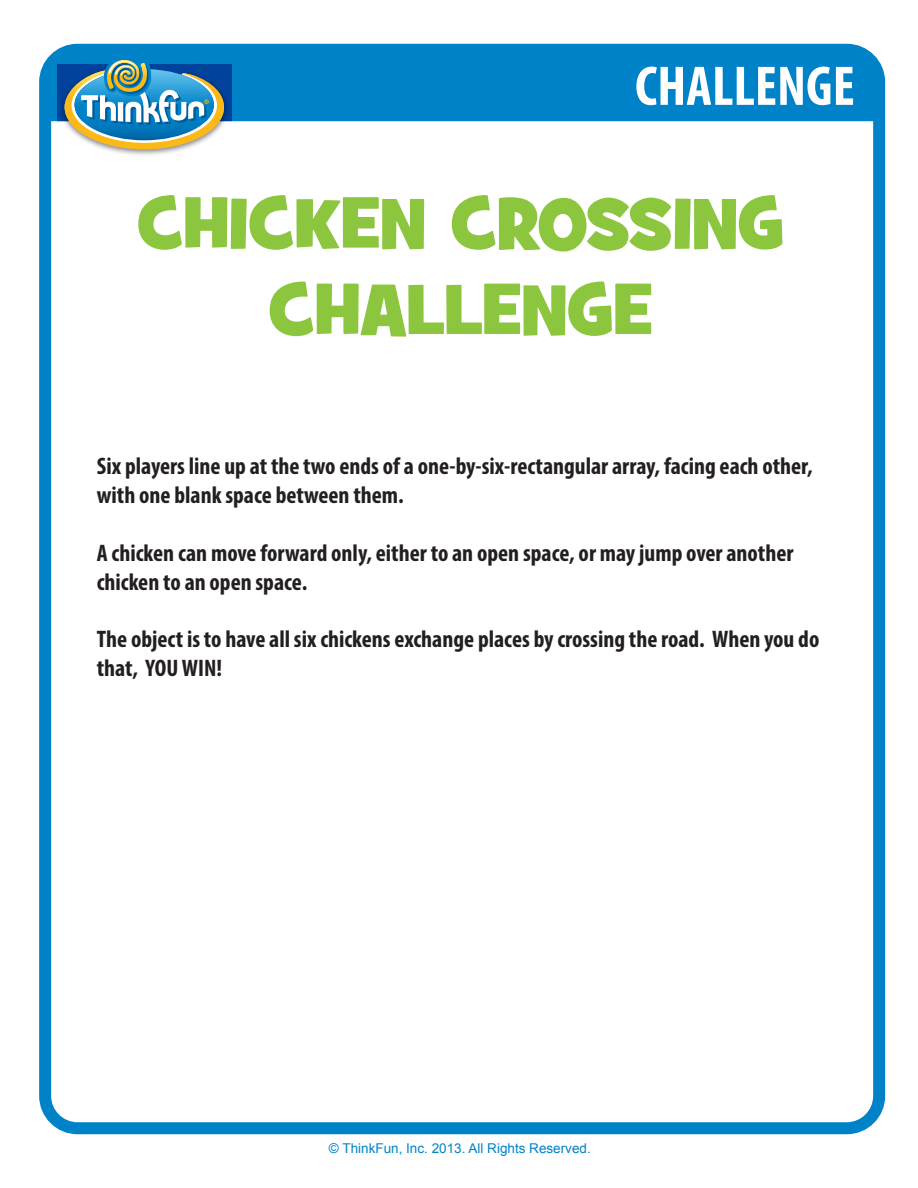
<style>
.page{position:relative;width:918px;height:1188px;background:#fff}
.page>*{position:absolute;margin:0;border:0;box-sizing:border-box;transform-origin:0 0}
.t1{font:72px/86.4px "Grilled Cheese BTN";color:#8bc63e;text-align:center}
.t2{font:700 condensed 56.25px "Myriad Pro";color:#fff}
.t3{font:700 condensed 24px/28.8px "Myriad Pro";color:#231f20}
.t4{font:13.5px "Arial";color:#0082c8}
</style>
<div class="page">
<div style="left:39px;top:44px;width:846px;height:1090px;border:12px solid #0082c8;border-radius:32px"></div>
<div style="left:45px;top:50px;width:834px;height:71px;background:#0082c8"></div>
<img style="left:57px;top:65px;width:174px;height:90px">
<svg style="left:64px;top:56px;width:160px;height:93px"></svg>
<h2 class="t2" style="left:635px;top:51px;width:221px">CHALLENGE</h2>
<h1 class="t1" style="left:137px;top:183px;width:648px">CHICKEN CROSSING<br>CHALLENGE</h1>
<p class="t3" style="left:97px;top:452px;width:717px">Six players line up at the two ends of a one-by-six-rectangular array, facing each other, with one blank space between them.</p>
<p class="t3" style="left:97px;top:538px;width:698px">A chicken can move forward only, either to an open space, or may jump over another chicken to an open space.</p>
<p class="t3" style="left:97px;top:624px;width:724px">The object is to have all six chickens exchange places by crossing the road. When you do that, YOU WIN!</p>
<p class="t4" style="left:329px;top:1139px;width:263px">© ThinkFun, Inc. 2013. All Rights Reserved.</p>
</div>
